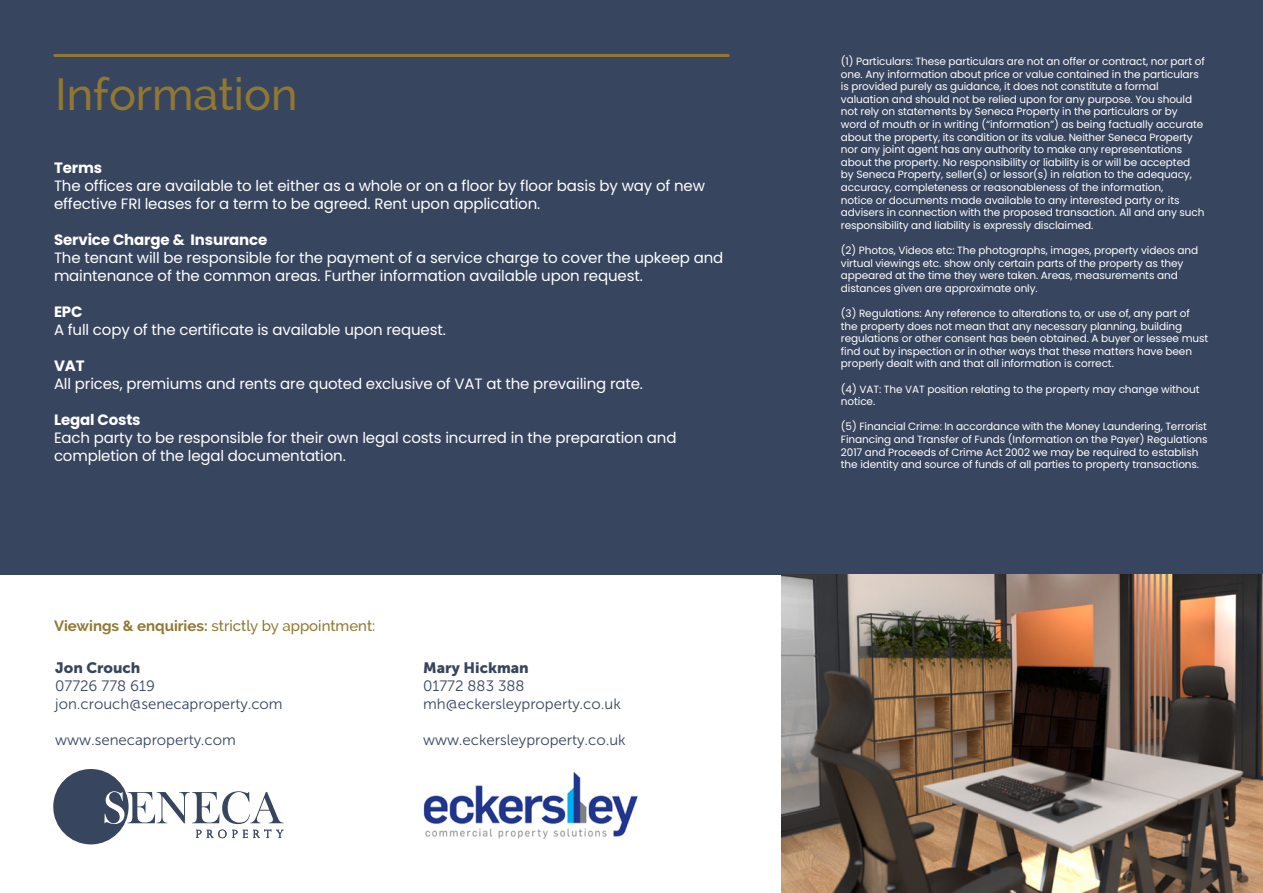
<style>
.page{position:relative;width:1263px;height:893px;background:#fff}
.page>*{position:absolute;margin:0;border:0;box-sizing:border-box;transform-origin:0 0}
.t1{font:500 45px "Raleway";color:#907831}
.t2{font:15px/18px "Poppins";letter-spacing:-.01em;color:#fff}
.t3{font:15px "Museo Sans 300";color:#37455e}
.t4{font:700 15px "Poppins";letter-spacing:-.01em;color:#fff}
.t5{font:500 15px "Raleway";color:#907831}
.t6{font:15px "Museo Sans 900";color:#37455e}
.t7{font:10.5px/12.6px "Poppins";letter-spacing:-.01em;color:#fff}
.s1{font-weight:700}
</style>
<div class="page">
<div style="left:0;top:0;width:1263px;height:574px;background:#37455e"></div>
<hr style="left:55px;top:54px;width:673px;height:3px;background:#907831">
<img style="left:781px;top:574px;width:482px;height:319px">
<svg style="left:53px;top:769px;width:231px;height:75px"></svg>
<img style="left:423px;top:772px;width:215px;height:66px">
<p class="t1" style="left:55px;top:68px;width:244px">Information</p>
<p class="t4" style="left:54px;top:159px;width:50px">Terms</p>
<p class="t2" style="left:54px;top:177px;width:652px">The offices are available to let either as a whole or on a floor by floor basis by way of new effective FRI leases for a term to be agreed. Rent upon application.</p>
<p class="t4" style="left:54px;top:231px;width:215px">Service Charge &amp; Insurance</p>
<p class="t2" style="left:54px;top:249px;width:671px">The tenant will be responsible for the payment of a service charge to cover the upkeep and maintenance of the common areas. Further information available upon request.</p>
<p class="t4" style="left:54px;top:303px;width:30px">EPC</p>
<p class="t2" style="left:54px;top:321px;width:393px">A full copy of the certificate is available upon request.</p>
<p class="t4" style="left:54px;top:357px;width:32px">VAT</p>
<p class="t2" style="left:54px;top:375px;width:591px">All prices, premiums and rents are quoted exclusive of VAT at the prevailing rate.</p>
<p class="t4" style="left:54px;top:411px;width:88px">Legal Costs</p>
<p class="t2" style="left:54px;top:429px;width:624px">Each party to be responsible for their own legal costs incurred in the preparation and completion of the legal documentation.</p>
<p class="t5" style="left:54px;top:617px;width:323px"><span class="s1">Viewings &amp; enquiries:</span> strictly by appointment:</p>
<p class="t6" style="left:55px;top:660px;width:87px">Jon Crouch</p>
<p class="t3" style="left:55px;top:678px;width:101px">07726 778 619</p>
<p class="t3" style="left:55px;top:696px;width:229px">jon.crouch@senecaproperty.com</p>
<p class="t3" style="left:55px;top:732px;width:182px">www.senecaproperty.com</p>
<p class="t6" style="left:423px;top:660px;width:107px">Mary Hickman</p>
<p class="t3" style="left:423px;top:678px;width:103px">01772 883 388</p>
<p class="t3" style="left:423px;top:696px;width:199px">mh@eckersleyproperty.co.uk</p>
<p class="t3" style="left:423px;top:732px;width:204px">www.eckersleyproperty.co.uk</p>
<p class="t7" style="left:841px;top:55px;width:365px">(1) Particulars: These particulars are not an offer or contract, nor part of one. Any information about price or value contained in the particulars is provided purely as guidance, it does not constitute a formal valuation and should not be relied upon for any purpose. You should not rely on statements by Seneca Property in the particulars or by word of mouth or in writing (“information”) as being factually accurate about the property, its condition or its value. Neither Seneca Property nor any joint agent has any authority to make any representations about the property. No responsibility or liability is or will be accepted by Seneca Property, seller(s) or lessor(s) in relation to the adequacy, accuracy, completeness or reasonableness of the information,<br>notice or documents made available to any interested party or its advisers in connection with the proposed transaction. All and any such responsibility and liability is expressly disclaimed.</p>
<p class="t7" style="left:841px;top:244px;width:359px">(2) Photos, Videos etc: The photographs, images, property videos and virtual viewings etc. show only certain parts of the property as they appeared at the time they were taken. Areas, measurements and distances given are approximate only.</p>
<p class="t7" style="left:841px;top:307px;width:369px">(3) Regulations: Any reference to alterations to, or use of, any part of the property does not mean that any necessary planning, building regulations or other consent has been obtained. A buyer or lessee must find out by inspection or in other ways that these matters have been properly dealt with and that all information is correct.</p>
<p class="t7" style="left:841px;top:383px;width:360px">(4) VAT: The VAT position relating to the property may change without notice.</p>
<p class="t7" style="left:841px;top:421px;width:368px">(5) Financial Crime: In accordance with the Money Laundering, Terrorist Financing and Transfer of Funds (Information on the Payer) Regulations 2017 and Proceeds of Crime Act 2002 we may be required to establish the identity and source of funds of all parties to property transactions.</p>
</div>
